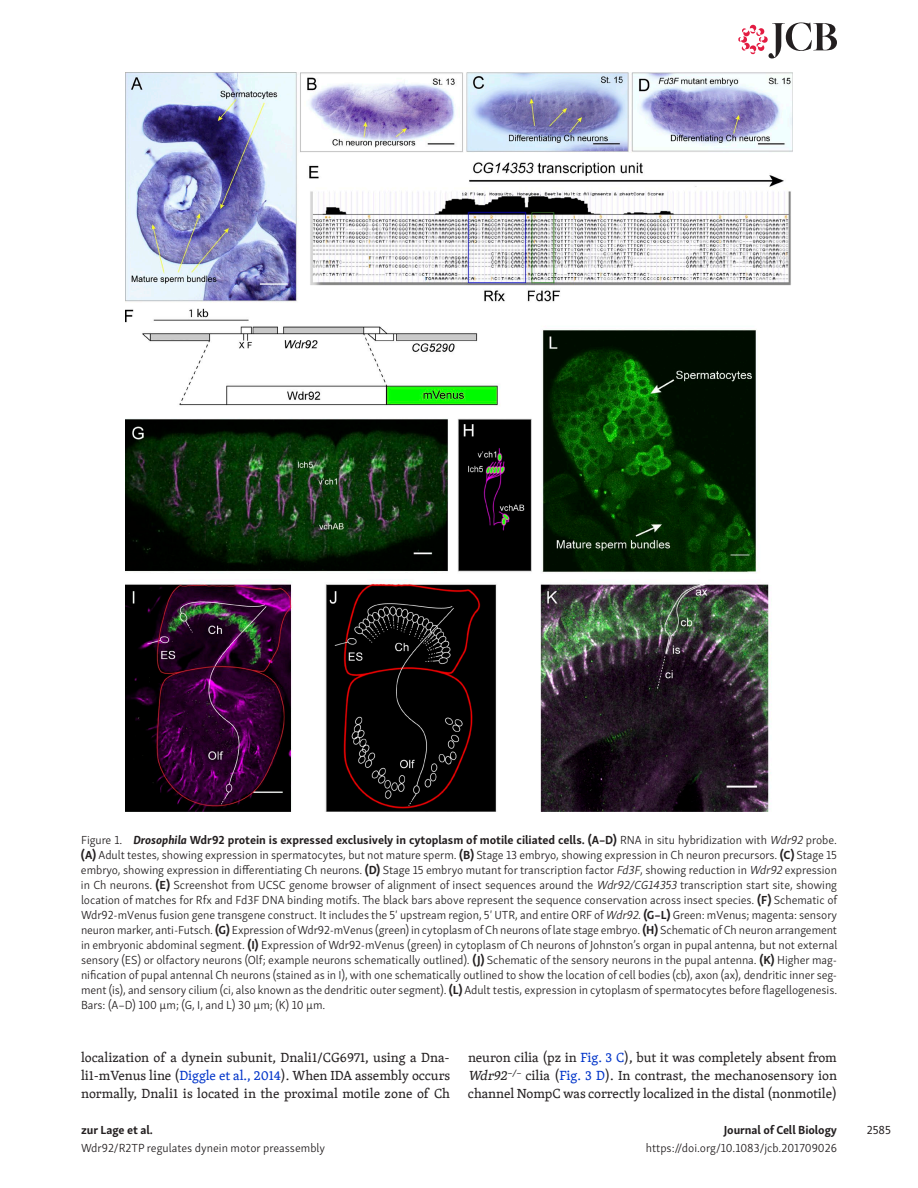
<style>
.page{position:relative;width:918px;height:1188px;background:#fff}
.page>*{position:absolute;margin:0;border:0;box-sizing:border-box;transform-origin:0 0}
.t1{font:13.5px/18px "Skolar PE";letter-spacing:-.005em;color:#231f20;text-align:justify}
.t2{font:300 12px/15px "Skolar Sans PE";letter-spacing:-.005em;color:#231f20;text-align:justify}
.t3{font:700 12px "Skolar Sans PE";letter-spacing:-.005em;color:#231f20}
.t4{font:12px "Skolar Sans PE";color:#231f20}
.s1{font-weight:700;font-style:italic}
.s2{font-weight:700}
.s3{font-style:italic}
.s4{color:#0034c9}
</style>
<div class="page">
<svg style="left:738px;top:23px;width:99px;height:35px"></svg>
<img style="left:126px;top:72px;width:666px;height:739px">
<p class="t2" style="left:81px;top:832px;width:758px">Figure 1. <span class="s1">Drosophila</span> <span class="s2">Wdr92 protein is expressed exclusively in cytoplasm of motile ciliated cells. (A–D)</span> RNA in situ hybridization with <span class="s3">Wdr92</span> probe. <span class="s2">(A)</span> Adult testes, showing expression in spermatocytes, but not mature sperm. <span class="s2">(B)</span> Stage 13 embryo, showing expression in Ch neuron precursors. <span class="s2">(C)</span> Stage 15 embryo, showing expression in differentiating Ch neurons. <span class="s2">(D)</span> Stage 15 embryo mutant for transcription factor <span class="s3">Fd3F</span>, showing reduction in <span class="s3">Wdr92</span> expression in Ch neurons. <span class="s2">(E)</span> Screenshot from UCSC genome browser of alignment of insect sequences around the <span class="s3">Wdr92/CG14353</span> transcription start site, showing location of matches for Rfx and Fd3F DNA binding motifs. The black bars above represent the sequence conservation across insect species. <span class="s2">(F)</span> Schematic of Wdr92-mVenus fusion gene transgene construct. It includes the 5′ upstream region, 5′ UTR, and entire ORF of <span class="s3">Wdr92</span>. <span class="s2">(G–L)</span> Green: mVenus; magenta: sensory neuron marker, anti-Futsch. <span class="s2">(G)</span> Expression of Wdr92-mVenus (green) in cytoplasm of Ch neurons of late stage embryo. <span class="s2">(H)</span> Schematic of Ch neuron arrangement in embryonic abdominal segment. <span class="s2">(I)</span> Expression of Wdr92-mVenus (green) in cytoplasm of Ch neurons of Johnston’s organ in pupal antenna, but not external sensory (ES) or olfactory neurons (Olf; example neurons schematically outlined). <span class="s2">(J)</span> Schematic of the sensory neurons in the pupal antenna. <span class="s2">(K)</span> Higher mag&shy;nification of pupal antennal Ch neurons (stained as in I), with one schematically outlined to show the location of cell bodies (cb), axon (ax), dendritic inner seg&shy;ment (is), and sensory cilium (ci, also known as the dendritic outer segment). <span class="s2">(L)</span> Adult testis, expression in cytoplasm of spermatocytes before flagellogenesis.<br>Bars: (A–D) 100 µm; (G, I, and L) 30 µm; (K) 10 µm.</p>
<p class="t1" style="left:81px;top:1048px;width:371px">localization of a dynein subunit, Dnali1/CG6971, using a Dna&shy;li1-mVenus line (<span class="s4">Diggle et al., 2014</span>). When IDA assembly occurs normally, Dnali1 is located in the proximal motile zone of Ch</p>
<p class="t1" style="left:468px;top:1048px;width:371px">neuron cilia (pz in <span class="s4">Fig. 3 C</span>), but it was completely absent from <span class="s3">Wdr92</span><sup>−/−</sup> cilia (<span class="s4">Fig. 3 D</span>). In contrast, the mechanosensory ion channel NompC was correctly localized in the distal (nonmotile)</p>
<p class="t3" style="left:81px;top:1120px;width:74px">zur Lage et al.</p>
<p class="t2" style="left:81px;top:1140px;width:246px">Wdr92/R2TP regulates dynein motor preassembly</p>
<p class="t3" style="left:724px;top:1120px;width:115px">Journal of Cell Biology</p>
<p class="t2" style="left:646px;top:1140px;width:193px">https://doi.org/10.1083/jcb.201709026</p>
<p class="t4" style="left:867px;top:1121px;width:26px">2585</p>
</div>
